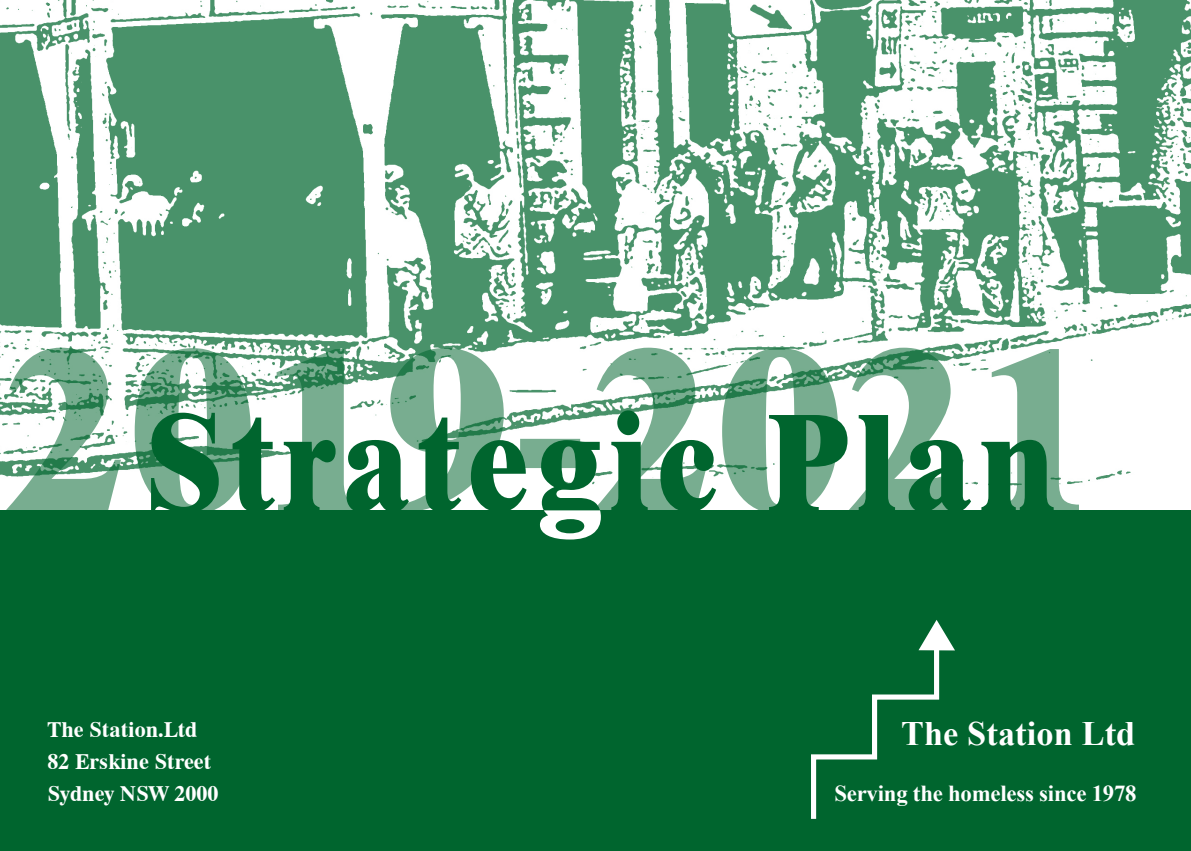
<style>
.page{position:relative;width:1191px;height:851px;background:#fff}
.page>*{position:absolute;margin:0;border:0;box-sizing:border-box;transform-origin:0 0}
.t1{font:700 34.2px "Times New Roman";letter-spacing:.005em;color:#fff}
.t2{font:700 22.8px "Times New Roman";letter-spacing:-.01em;color:#fff}
.t3{font:700 22px "Dutch 801 BT";color:#fff}
</style>
<div class="page">
<img style="left:0;top:0;width:1191px;height:483px">
<div style="left:0;top:510px;width:1191px;height:340px;background:#00652e"></div>
<svg style="left:811px;top:620px;width:144px;height:199px"></svg>
<svg style="left:6px;top:347px;width:1073px;height:163px"></svg>
<svg style="left:151px;top:410px;width:902px;height:100px"></svg>
<svg style="left:540px;top:510px;width:61px;height:29px"></svg>
<p class="t3" style="left:47px;top:716px;width:151px">The Station.Ltd</p>
<p class="t3" style="left:47px;top:748px;width:165px">82 Erskine Street</p>
<p class="t3" style="left:47px;top:780px;width:172px">Sydney NSW 2000</p>
<p class="t1" style="left:901px;top:709px;width:236px">The Station Ltd</p>
<p class="t2" style="left:834px;top:776px;width:304px">Serving the homeless since 1978</p>
</div>
